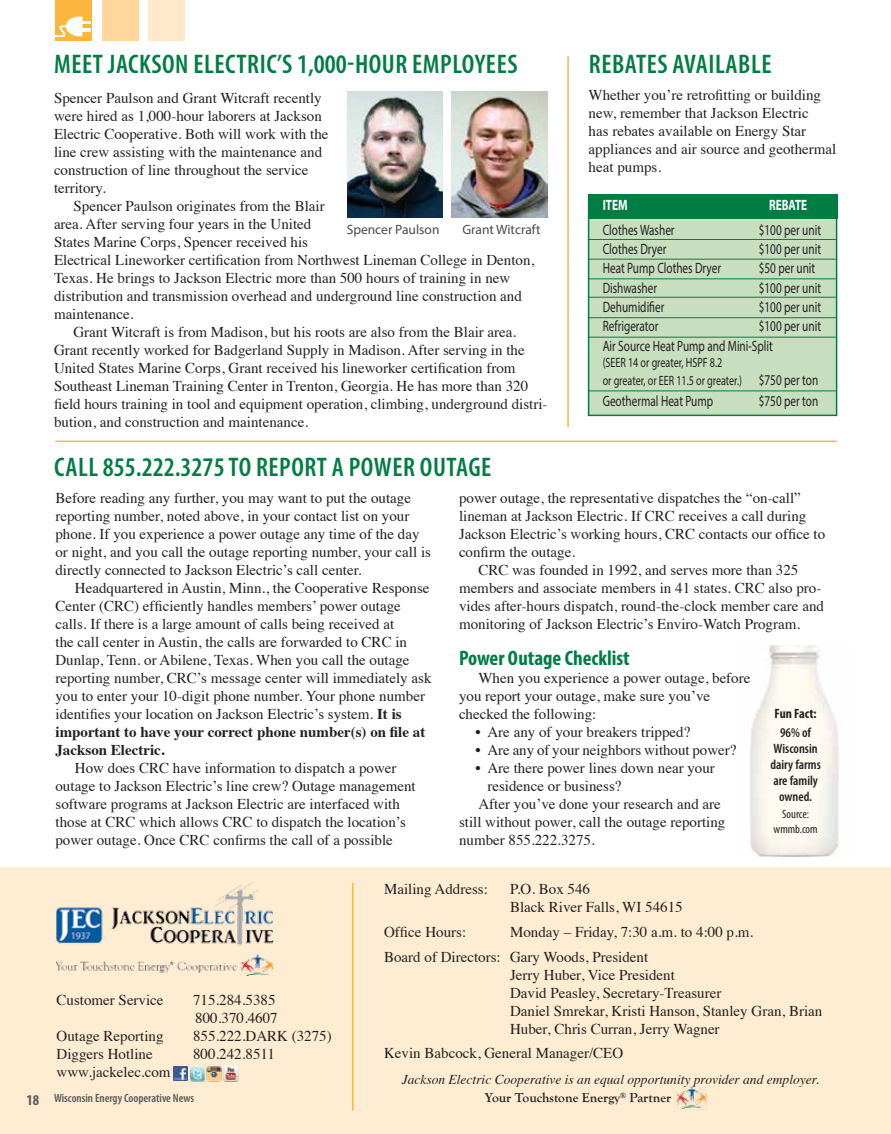
<style>
.page{position:relative;width:891px;height:1134px;background:#fff}
.page>*{position:absolute;margin:0;border:0;box-sizing:border-box;transform-origin:0 0}
.t1{font:600 condensed 27px "Myriad Pro";letter-spacing:.02em;color:#007d43}
.t2{font:700 condensed 21px "Myriad Pro";color:#007d43}
.t3{font:15px/18px "Times";color:#231f20}
.t4{font:15px/19.4px "Myriad Pro";color:#231f20;scale:.75 1}
.t5{font:700 15px "Myriad Pro";color:#fff;scale:.75 1}
.t6{font:italic 13.5px "Times";color:#231f20}
.t7{font:13.5px/18px "Myriad Pro";color:#231f20;scale:.75 1}
.t8{font:600 condensed 13.5px/16.2px "Myriad Pro";color:#231f20;text-align:center}
.t9{font:700 13.5px "Goudy Old Style T";color:#231f20}
.t10{font:13.5px "Myriad Pro";color:#4a4a4d}
.t11{font:700 condensed 13.5px "Myriad Pro";color:#231f20}
.t12{font:600 condensed 12px "Myriad Pro";color:#58595b}
.t13{font:condensed 12px/14.4px "Myriad Pro";color:#231f20;text-align:center}
.s1{font-size:15px}
.s2{font-weight:700}
.s3{font-weight:700;font-size:15px}
</style>
<div class="page">
<img style="left:750px;top:645px;width:90px;height:212px">
<div style="left:0;top:867px;width:891px;height:267px;background:#ffedd3"></div>
<div style="left:56px;top:0;width:36px;height:40px;background:#fcb53d"></div>
<div style="left:102px;top:0;width:37px;height:40px;background:#ffd79c"></div>
<div style="left:148px;top:0;width:37px;height:40px;background:#ffe9ca"></div>
<hr style="left:352px;top:883px;width:2px;height:228px;background:#fcb53d">
<svg style="left:55px;top:17px;width:35px;height:20px"></svg>
<img style="left:675px;top:1087px;width:33px;height:24px">
<img style="left:174px;top:1067px;width:14px;height:14px">
<img style="left:191px;top:1066px;width:14px;height:16px">
<img style="left:205px;top:1064px;width:17px;height:18px">
<img style="left:223px;top:1066px;width:15px;height:15px">
<img style="left:57px;top:883px;width:216px;height:93px">
<img style="left:347px;top:91px;width:95px;height:126px">
<img style="left:452px;top:91px;width:95px;height:126px">
<hr style="left:56px;top:441px;width:781px;height:1px;background:#fcb53d">
<hr style="left:567px;top:56px;width:2px;height:371px;background:#fcb53d">
<div style="left:588px;top:194px;width:249px;height:222px;background:#c7dfbf;border:2px solid #007d43"></div>
<div style="left:588px;top:194px;width:249px;height:24px;background:#007d43"></div>
<hr style="left:588px;top:239px;width:248px;height:1px;background:#007d43">
<hr style="left:588px;top:259px;width:248px;height:1px;background:#007d43">
<hr style="left:588px;top:278px;width:248px;height:1px;background:#007d43">
<hr style="left:588px;top:297px;width:248px;height:1px;background:#007d43">
<hr style="left:588px;top:317px;width:248px;height:1px;background:#007d43">
<hr style="left:588px;top:337px;width:248px;height:1px;background:#007d43">
<hr style="left:588px;top:391px;width:248px;height:1px;background:#007d43">
<h1 class="t1" style="left:54px;top:48px;width:465px">MEET JACKSON ELECTRIC’S 1,000-HOUR EMPLOYEES</h1>
<p class="t3" style="left:54px;top:88px;width:276px">Spencer Paulson and Grant Witcraft recently were hired as 1,000-hour laborers at Jackson Electric Cooperative. Both will work with the line crew assisting with the maintenance and construction of line throughout the service territory.</p>
<p class="t3" style="left:54px;top:196px;width:482px;text-indent:20px">Spencer Paulson originates from the Blair<br>area. After serving four years in the United<br>States Marine Corps, Spencer received his<br>Electrical Lineworker certification from Northwest Lineman College in Denton, Texas. He brings to Jackson Electric more than 500 hours of training in new distribution and transmission overhead and underground line construction and maintenance.</p>
<p class="t3" style="left:54px;top:322px;width:495px;text-indent:20px">Grant Witcraft is from Madison, but his roots are also from the Blair area.<br>Grant recently worked for Badgerland Supply in Madison. After serving in the United States Marine Corps, Grant received his lineworker certification from Southeast Lineman Training Center in Trenton, Georgia. He has more than 320 field hours training in tool and equipment operation, climbing, underground distri&shy;bution, and construction and maintenance.</p>
<p class="t10" style="left:347px;top:221px;width:94px">Spencer Paulson</p>
<p class="t10" style="left:462px;top:221px;width:80px">Grant Witcraft</p>
<h1 class="t1" style="left:54px;top:450px;width:439px">CALL 855.222.3275 TO REPORT A POWER OUTAGE</h1>
<h1 class="t1" style="left:589px;top:48px;width:184px">REBATES AVAILABLE</h1>
<p class="t3" style="left:589px;top:85px;width:249px">Whether you’re retrofitting or building new, remember that Jackson Electric<br>has rebates available on Energy Star appliances and air source and geothermal heat pumps.</p>
<p class="t5" style="left:603px;top:195px;width:35px">ITEM</p>
<p class="t5" style="left:769px;top:195px;width:52px">REBATE</p>
<p class="t4" style="left:603px;top:220px;width:97px">Clothes Washer</p>
<p class="t4" style="left:759px;top:220px;width:85px">$100 per unit</p>
<p class="t4" style="left:603px;top:239px;width:87px">Clothes Dryer</p>
<p class="t4" style="left:759px;top:239px;width:85px">$100 per unit</p>
<p class="t4" style="left:603px;top:258px;width:159px">Heat Pump Clothes Dryer</p>
<p class="t4" style="left:759px;top:258px;width:77px">$50 per unit</p>
<p class="t4" style="left:603px;top:278px;width:74px">Dishwasher</p>
<p class="t4" style="left:759px;top:278px;width:85px">$100 per unit</p>
<p class="t4" style="left:603px;top:297px;width:84px">Dehumidifier</p>
<p class="t4" style="left:759px;top:297px;width:85px">$100 per unit</p>
<p class="t4" style="left:603px;top:317px;width:76px">Refrigerator</p>
<p class="t4" style="left:603px;top:317px;width:293px;text-indent:156px">$100 per unit<br>Air Source Heat Pump and Mini-Split</p>
<p class="t7" style="left:603px;top:353px;width:289px">(SEER 14 or greater, HSPF 8.2<br>or greater, or EER 11.5 or greater.) <span class="s1">$750 per ton</span></p>
<p class="t4" style="left:603px;top:391px;width:149px">Geothermal Heat Pump</p>
<p class="t4" style="left:759px;top:391px;width:81px">$750 per ton</p>
<p class="t3" style="left:55px;top:488px;width:377px">Before reading any further, you may want to put the outage reporting number, noted above, in your contact list on your phone. If you experience a power outage any time of the day or night, and you call the outage reporting number, your call is directly connected to Jackson Electric’s call center.</p>
<p class="t3" style="left:55px;top:578px;width:378px;text-indent:20px">Headquartered in Austin, Minn., the Cooperative Response Center (CRC) efficiently handles members’ power outage calls. If there is a large amount of calls being received at<br>the call center in Austin, the calls are forwarded to CRC in Dunlap, Tenn. or Abilene, Texas. When you call the outage reporting number, CRC’s message center will immediately ask you to enter your 10-digit phone number. Your phone number identifies your location on Jackson Electric’s system. <span class="s2">It is important to have your correct phone number(s) on file at Jackson Electric.</span></p>
<p class="t3" style="left:55px;top:758px;width:362px;text-indent:20px">How does CRC have information to dispatch a power outage to Jackson Electric’s line crew? Outage management software programs at Jackson Electric are interfaced with those at CRC which allows CRC to dispatch the location’s power outage. Once CRC confirms the call of a possible</p>
<p class="t3" style="left:459px;top:488px;width:343px">power outage, the representative dispatches the “on-call”</p>
<p class="t3" style="left:459px;top:506px;width:349px">lineman at Jackson Electric. If CRC receives a call during</p>
<p class="t3" style="left:459px;top:524px;width:368px">Jackson Electric’s working hours, CRC contacts our office to</p>
<p class="t3" style="left:459px;top:542px;width:118px">confirm the outage.</p>
<p class="t3" style="left:478px;top:560px;width:321px">CRC was founded in 1992, and serves more than 325</p>
<p class="t3" style="left:459px;top:578px;width:364px">members and associate members in 41 states. CRC also pro-</p>
<p class="t3" style="left:459px;top:596px;width:367px">vides after-hours dispatch, round-the-clock member care and</p>
<p class="t3" style="left:459px;top:614px;width:343px">monitoring of Jackson Electric’s Enviro-Watch Program.</p>
<h2 class="t2" style="left:459px;top:645px;width:172px">Power Outage Checklist</h2>
<p class="t3" style="left:459px;top:668px;width:293px;text-indent:20px">When you experience a power outage, before you report your outage, make sure you’ve checked the following:</p>
<p class="t3" style="left:476px;top:722px;width:216px">• Are any of your breakers tripped?</p>
<p class="t3" style="left:476px;top:740px;width:262px">• Are any of your neighbors without power?</p>
<p class="t3" style="left:476px;top:758px;width:241px">• Are there power lines down near your</p>
<p class="t3" style="left:488px;top:776px;width:136px">residence or business?</p>
<p class="t3" style="left:478px;top:794px;width:244px">After you’ve done your research and are</p>
<p class="t3" style="left:459px;top:812px;width:268px">still without power, call the outage reporting</p>
<p class="t3" style="left:459px;top:830px;width:137px">number 855.222.3275.</p>
<p class="t11" style="left:775px;top:705px;width:44px">Fun Fact:</p>
<p class="t8" style="left:770px;top:724px;width:52px">96% of<br>Wisconsin dairy farms are family owned.</p>
<p class="t13" style="left:774px;top:807px;width:45px">Source: wmmb.com</p>
<p class="t3" style="left:57px;top:990px;width:109px">Customer Service</p>
<p class="t3" style="left:193px;top:990px;width:86px">715.284.5385<br>800.370.4607</p>
<p class="t3" style="left:57px;top:1026px;width:109px">Outage Reporting</p>
<p class="t3" style="left:193px;top:1026px;width:140px">855.222.DARK (3275)</p>
<p class="t3" style="left:57px;top:1044px;width:98px">Diggers Hotline</p>
<p class="t3" style="left:193px;top:1044px;width:83px">800.242.8511</p>
<p class="t3" style="left:57px;top:1062px;width:115px">www.jackelec.com</p>
<p class="t3" style="left:384px;top:879px;width:105px">Mailing Address:</p>
<p class="t3" style="left:510px;top:879px;width:174px">P.O. Box 546<br>Black River Falls, WI 54615</p>
<p class="t3" style="left:384px;top:921px;width:84px">Office Hours:</p>
<p class="t3" style="left:384px;top:918px;width:371px;line-height:24.8px;text-indent:126px">Monday – Friday, 7:30 a.m. to 4:00 p.m.<br>Board of Directors: Gary Woods, President</p>
<p class="t3" style="left:510px;top:964px;width:314px">Jerry Huber, Vice President<br>David Peasley, Secretary-Treasurer<br>Daniel Smrekar, Kristi Hanson, Stanley Gran, Brian Huber, Chris Curran, Jerry Wagner</p>
<p class="t3" style="left:384px;top:1043px;width:241px">Kevin Babcock, General Manager/CEO</p>
<p class="t6" style="left:402px;top:1067px;width:419px">Jackson Electric Cooperative is an equal opportunity provider and employer.</p>
<p class="t12" style="left:27px;top:1091px;width:169px"><span class="s3">18</span> Wisconsin Energy Cooperative News</p>
<p class="t9" style="left:485px;top:1090px;width:188px">Your Touchstone Energy<sup>®</sup> Partner</p>
</div>
